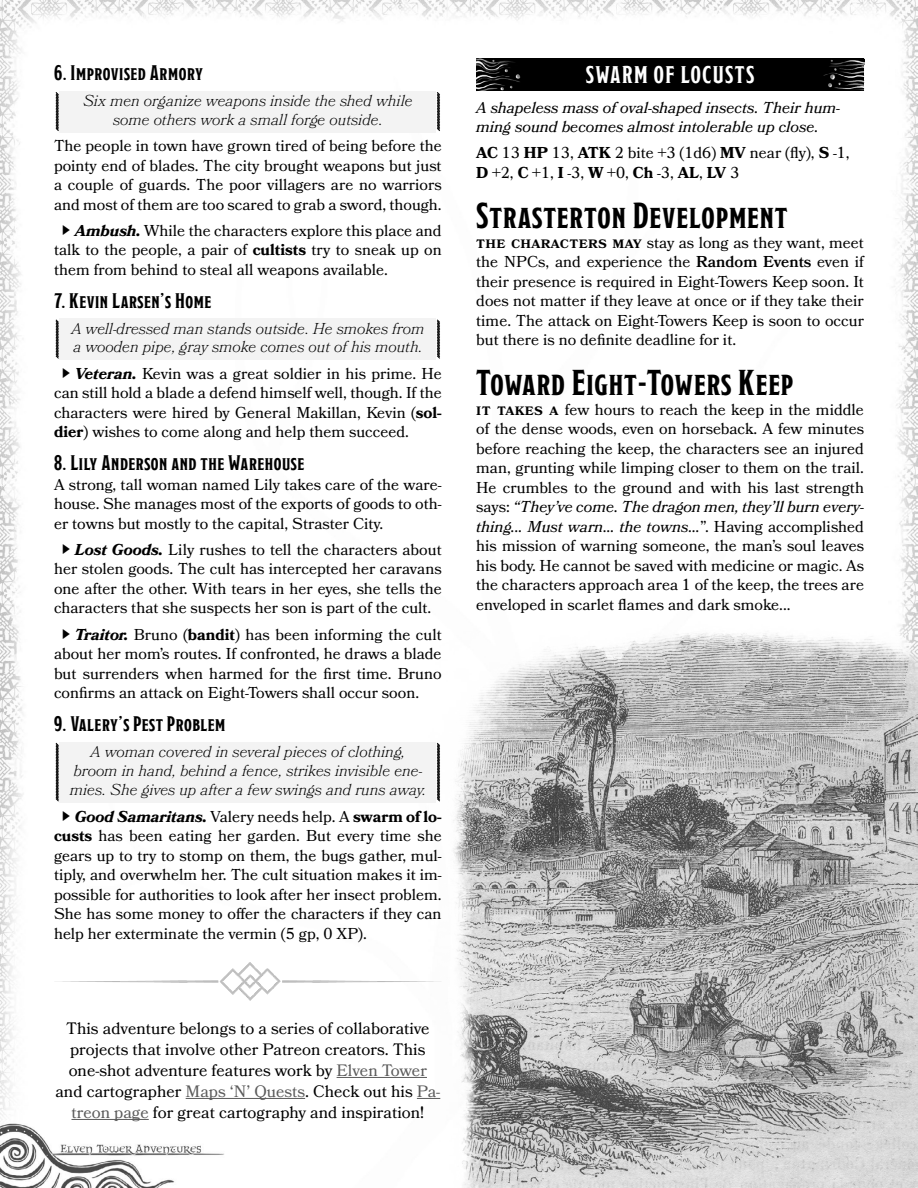
<style>
.page{position:relative;width:918px;height:1188px;background:#fff}
.page>*{position:absolute;margin:0;border:0;box-sizing:border-box;transform-origin:0 0}
.Heading_1{font:36px "Modesto Condensed";letter-spacing:.025em;color:#000}
.Statblock_Title{font:700 24px "Modesto Condensed";letter-spacing:.06em;color:#fff}
.Heading_2{font:700 21px "Modesto Condensed";letter-spacing:.025em;color:#000}
.Core_Body{font:16.5px/21px "Bookmania";color:#000;text-align:center}
.Small_Caps_-_after_H{font:15.75px/19.5px "Bookmania";color:#000;text-align:justify}
.Core_Body-2{font:15.75px/19.5px "Bookmania";color:#000;text-align:justify}
.Boxed_Text{font:italic 300 15.75px/18.9px "Bookmania";color:#000;text-align:center}
.Statblock_Descriptio{font:italic 15.75px/19.5px "Bookmania";color:#000}
.Statblock_Numbers{font:15.75px/19.5px "Bookmania";color:#000}
.s1{font-family:"Hira Kaku Pro W3";font-size:10.5px}
.s2{font-weight:700;font-style:italic}
.s3{font-weight:700}
.s4{color:#5b5b5b}
.s5{font-weight:600;font-size:16.5px}
.s6{font-weight:600}
.s7{font-style:italic}
</style>
<div class="page">
<img style="left:0;top:0;width:918px;height:1188px">
<img style="left:429px;top:618px;width:489px;height:570px">
<div style="left:59px;top:91px;width:377px;height:41px;background:#f3f3f3"></div>
<svg style="left:55px;top:91px;width:4px;height:41px"></svg>
<svg style="left:436px;top:91px;width:5px;height:41px"></svg>
<div style="left:59px;top:319px;width:377px;height:41px;background:#f3f3f3"></div>
<svg style="left:55px;top:319px;width:4px;height:40px"></svg>
<svg style="left:436px;top:319px;width:5px;height:40px"></svg>
<div style="left:59px;top:742px;width:377px;height:60px;background:#f3f3f3"></div>
<svg style="left:55px;top:742px;width:4px;height:60px"></svg>
<svg style="left:436px;top:742px;width:5px;height:60px"></svg>
<hr style="left:337px;top:1077px;width:90px;height:1px;background:#5b5b5b">
<hr style="left:186px;top:1098px;width:119px;height:1px;background:#5b5b5b">
<svg style="left:417px;top:1098px;width:23px;height:1px"></svg>
<hr style="left:71px;top:1119px;width:78px;height:1px;background:#5b5b5b">
<img style="left:54px;top:962px;width:388px;height:40px">
<img style="left:476px;top:59px;width:388px;height:33px">
<p class="Heading_2" style="left:54px;top:63px;width:151px">6. Improvised Armory</p>
<p class="Boxed_Text" style="left:83px;top:91px;width:331px">Six men organize weapons inside the shed while some others work a small forge outside.</p>
<p class="Core_Body-2" style="left:54px;top:136px;width:389px">The people in town have grown tired of being before the pointy end of blades. The city brought weapons but just a couple of guards. The poor villagers are no warriors and most of them are too scared to grab a sword, though.</p>
<p class="Small_Caps_-_after_H" style="left:54px;top:221px;width:389px;text-indent:7px"><span class="s1">▶</span> <span class="s2">Ambush.</span> While the characters explore this place and talk to the people, a pair of <span class="s3">cultists</span> try to sneak up on them from behind to steal all weapons available.</p>
<p class="Heading_2" style="left:54px;top:290px;width:159px">7. Kevin Larsen’s Home</p>
<p class="Boxed_Text" style="left:71px;top:319px;width:355px;text-align:left">A well-dressed man stands outside. He smokes from a wooden pipe, gray smoke comes out of his mouth.</p>
<p class="Small_Caps_-_after_H" style="left:54px;top:364px;width:389px;text-indent:7px"><span class="s1">▶</span> <span class="s2">Veteran.</span> Kevin was a great soldier in his prime. He can still hold a blade a defend himself well, though. If the characters were hired by General Makillan, Kevin (<span class="s3">sol&shy;dier</span>) wishes to come along and help them succeed.</p>
<p class="Heading_2" style="left:54px;top:452px;width:252px">8. Lily Anderson and the Warehouse</p>
<p class="Core_Body-2" style="left:54px;top:475px;width:389px">A strong, tall woman named Lily takes care of the ware&shy;house. She manages most of the exports of goods to oth&shy;er towns but mostly to the capital, Straster City.</p>
<p class="Small_Caps_-_after_H" style="left:54px;top:540px;width:389px;text-indent:7px"><span class="s1">▶</span> <span class="s2">Lost Goods.</span> Lily rushes to tell the characters about her stolen goods. The cult has intercepted her caravans one after the other. With tears in her eyes, she tells the characters that she suspects her son is part of the cult.</p>
<p class="Small_Caps_-_after_H" style="left:54px;top:625px;width:389px;text-indent:7px"><span class="s1">▶</span> <span class="s2">Traitor.</span> Bruno (<span class="s3">bandit</span>) has been informing the cult about her mom’s routes. If confronted, he draws a blade but surrenders when harmed for the first time. Bruno confirms an attack on Eight-Towers shall occur soon.</p>
<p class="Heading_2" style="left:54px;top:713px;width:173px">9. Valery’s Pest Problem</p>
<p class="Boxed_Text" style="left:70px;top:742px;width:358px">A woman covered in several pieces of clothing, broom in hand, behind a fence, strikes invisible ene&shy;mies. She gives up after a few swings and runs away.</p>
<p class="Small_Caps_-_after_H" style="left:54px;top:806px;width:389px;text-indent:7px"><span class="s1">▶</span> <span class="s2">Good Samaritans.</span> Valery needs help. A <span class="s3">swarm of lo&shy;custs</span> has been eating her garden. But every time she gears up to try to stomp on them, the bugs gather, mul&shy;tiply, and overwhelm her. The cult situation makes it im&shy;possible for authorities to look after her insect problem.<br>She has some money to offer the characters if they can help her exterminate the vermin (5 gp, 0 XP).</p>
<p class="Core_Body" style="left:55px;top:1018px;width:386px">This adventure belongs to a series of collaborative projects that involve other Patreon creators. This one-shot adventure features work by <span class="s4">Elven Tower </span>and cartographer <span class="s4">Maps ‘N’ Quests</span>. Check out his <span class="s4">Pa&shy;treon page</span> for great cartography and inspiration!</p>
<p class="Statblock_Title" style="left:586px;top:63px;width:170px">SWARM OF LOCUSTS</p>
<p class="Statblock_Descriptio" style="left:476px;top:97px;width:365px">A shapeless mass of oval-shaped insects. Their hum&shy;ming sound becomes almost intolerable up close.</p>
<p class="Statblock_Numbers" style="left:476px;top:143px;width:375px"><span class="s3">AC</span> 13 <span class="s3">HP</span> 13, <span class="s3">ATK</span> 2 bite +3 (1d6) <span class="s3">MV</span> near (fly), <span class="s3">S</span> -1,<br><span class="s3">D</span> +2, <span class="s3">C</span> +1, <span class="s3">I</span> -3, <span class="s3">W</span> +0, <span class="s3">Ch</span> -3, <span class="s3">AL</span>, <span class="s3">LV</span> 3</p>
<p class="Heading_1" style="left:476px;top:197px;width:313px">Strasterton Development</p>
<p class="Small_Caps_-_after_H" style="left:476px;top:232px;width:389px"><span class="s5">The characters may</span> stay as long as they want, meet the NPCs, and experience the <span class="s6">Random Events</span> even if their presence is required in Eight-Towers Keep soon. It does not matter if they leave at once or if they take their time. The attack on Eight-Towers Keep is soon to occur but there is no definite deadline for it.</p>
<p class="Heading_1" style="left:476px;top:365px;width:319px">Toward Eight-Towers Keep</p>
<p class="Small_Caps_-_after_H" style="left:476px;top:400px;width:389px"><span class="s5">It takes a</span> few hours to reach the keep in the middle of the dense woods, even on horseback. A few minutes before reaching the keep, the characters see an injured man, grunting while limping closer to them on the trail.<br>He crumbles to the ground and with his last strength says: <span class="s7">“They’ve come. The dragon men, they’ll burn every&shy;thing... Must warn... the towns...</span>”. Having accomplished his mission of warning someone, the man’s soul leaves his body. He cannot be saved with medicine or magic. As the characters approach area 1 of the keep, the trees are enveloped in scarlet flames and dark smoke...</p>
</div>
